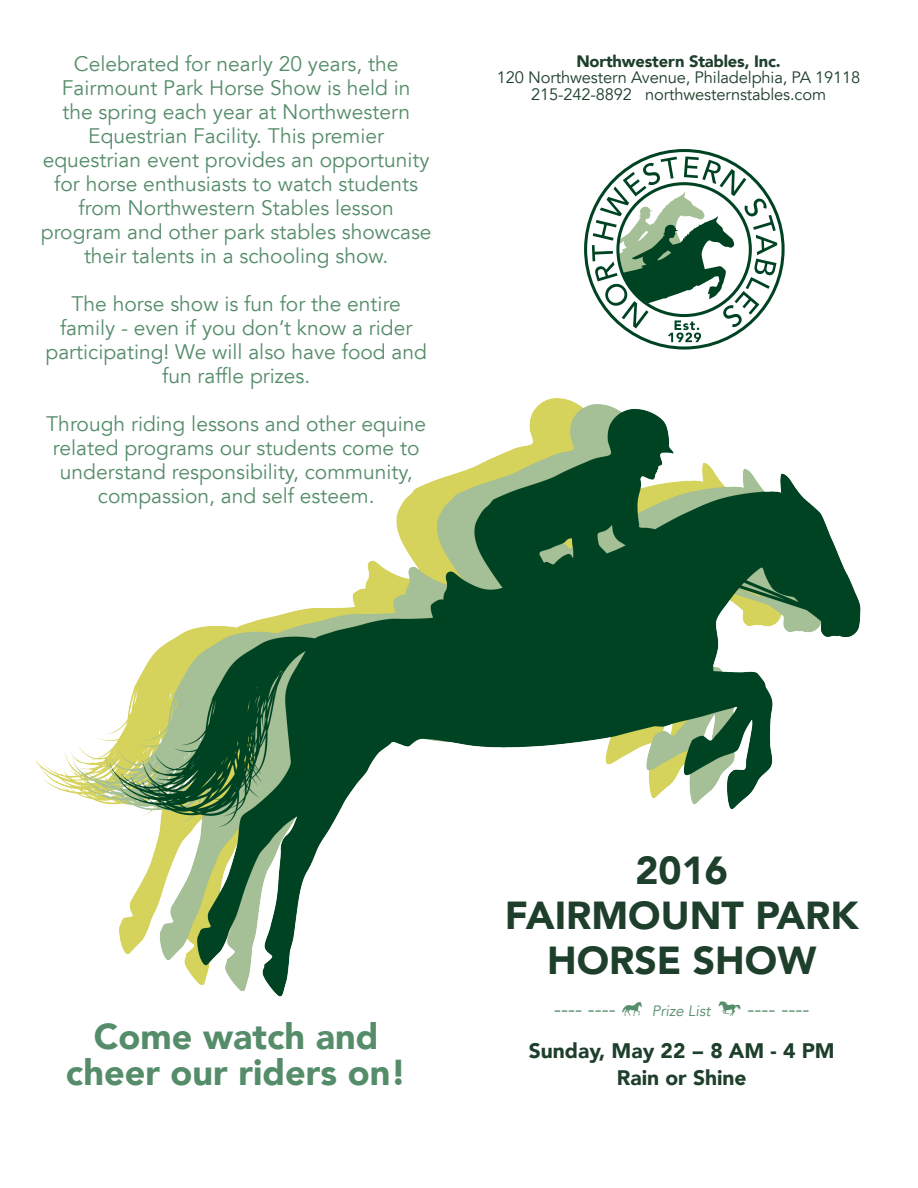
<style>
.page{position:relative;width:918px;height:1188px;background:#fff}
.page>*{position:absolute;margin:0;border:0;box-sizing:border-box;transform-origin:0 0}
.t1{font:900 39px "Avenir LT";color:#1e3f2b}
.t2{font:900 36px "Avenir LT";color:#558c6a}
.t3{font:21px/24px "Avenir LT Std";color:#558c6a;text-align:center}
.t4{font:900 21px "Avenir LT";color:#1e3f2b}
.t5{font:16.5px "Avenir LT Std";letter-spacing:-.01em;color:#1e3f2b}
.t6{font:900 16.5px "Avenir LT";letter-spacing:-.01em;color:#1e3f2b}
.s1{font-family:"DJ Horses 1"}
.s2{font-family:"Avenir LT";font-style:italic;font-size:15px}
</style>
<div class="page">
<svg style="left:584px;top:149px;width:201px;height:201px"></svg>
<img style="left:36px;top:398px;width:825px;height:599px">
<p class="t3" style="left:41px;top:53px;width:392px">Celebrated for nearly 20 years, the Fairmount Park Horse Show is held in<br>the spring each year at Northwestern Equestrian Facility. This premier equestrian event provides an opportunity for horse enthusiasts to watch students from Northwestern Stables lesson program and other park stables showcase their talents in a schooling show.</p>
<p class="t3" style="left:46px;top:293px;width:383px">The horse show is fun for the entire family - even if you don’t know a rider participating! We will also have food and fun raffle prizes.</p>
<p class="t3" style="left:46px;top:413px;width:381px">Through riding lessons and other equine related programs our students come to understand responsibility, community, compassion, and self esteem.</p>
<p class="t6" style="left:576px;top:51px;width:206px">Northwestern Stables, Inc.</p>
<p class="t5" style="left:497px;top:68px;width:365px">120 Northwestern Avenue, Philadelphia, PA 19118</p>
<p class="t5" style="left:531px;top:85px;width:296px">215-242-8892 northwesternstables.com</p>
<p class="t2" style="left:94px;top:1015px;width:286px">Come watch and</p>
<p class="t2" style="left:66px;top:1051px;width:342px">cheer our riders on!</p>
<p class="t1" style="left:636px;top:847px;width:94px">2016</p>
<p class="t1" style="left:505px;top:892px;width:355px">FAIRMOUNT PARK</p>
<p class="t1" style="left:547px;top:937px;width:271px">HORSE SHOW</p>
<p class="t3" style="left:554px;top:998px;width:257px">---- ---- <span class="s1">r</span> <span class="s2">Prize List</span> <span class="s1">k</span> ---- ----</p>
<p class="t4" style="left:529px;top:1038px;width:307px">Sunday, May 22 - 8 AM - 4 PM</p>
<p class="t4" style="left:617px;top:1065px;width:131px">Rain or Shine</p>
</div>
